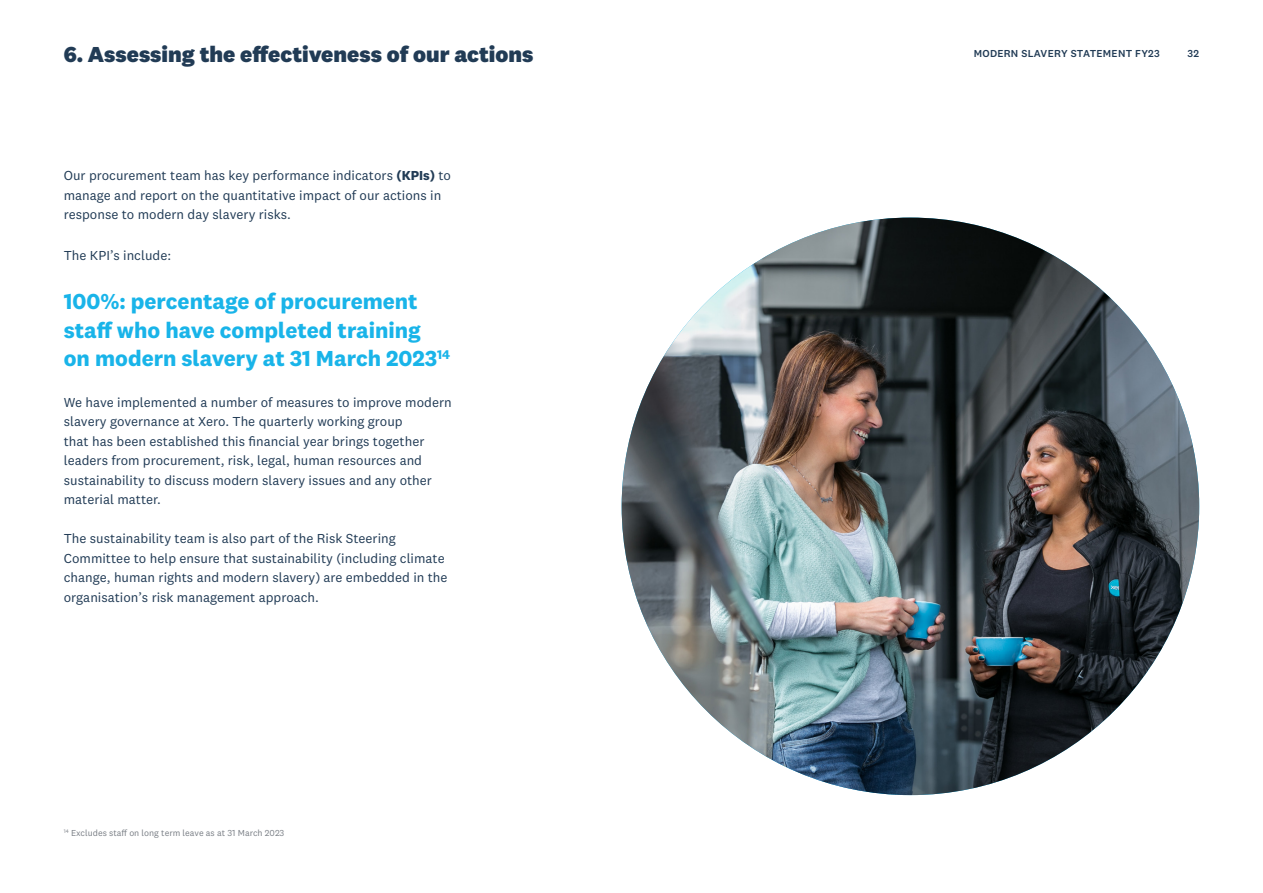
<style>
.page{position:relative;width:1263px;height:893px;background:#fff}
.page>*{position:absolute;margin:0;border:0;box-sizing:border-box;transform-origin:0 0}
.t1{font:700 22.5px/28.5px "National 2";color:#19b4e9}
.t2{font:800 22.5px "National 2";color:#213b55}
.t3{font:13.5px/19.5px "National 2";color:#213b55}
.t4{font:500 10.5px "National 2";letter-spacing:.025em;color:#213b55}
.t5{font:9px "National 2";color:#797e85}
.s1{font-weight:700}
</style>
<div class="page">
<img style="left:622px;top:218px;width:577px;height:577px;border-radius:289px">
<h1 class="t2" style="left:64px;top:40px;width:471px">6. Assessing the effectiveness of our actions</h1>
<p class="t4" style="left:974px;top:47px;width:188px">MODERN SLAVERY STATEMENT FY23</p>
<p class="t4" style="left:1188px;top:47px;width:13px">32</p>
<p class="t3" style="left:64px;top:166px;width:389px">Our procurement team has key performance indicators <span class="s1">(KPIs)</span> to manage and report on the quantitative impact of our actions in response to modern day slavery risks.</p>
<p class="t3" style="left:64px;top:245px;width:109px">The KPI’s include:</p>
<h1 class="t1" style="left:64px;top:287px;width:388px">100%: percentage of procurement staff who have completed training on modern slavery at 31 March 2023<sup>14</sup></h1>
<p class="t3" style="left:64px;top:392px;width:389px">We have implemented a number of measures to improve modern slavery governance at Xero. The quarterly working group<br>that has been established this financial year brings together leaders from procurement, risk, legal, human resources and sustainability to discuss modern slavery issues and any other material matter.</p>
<p class="t3" style="left:64px;top:529px;width:385px">The sustainability team is also part of the Risk Steering Committee to help ensure that sustainability (including climate change, human rights and modern slavery) are embedded in the organisation’s risk management approach.</p>
<p class="t5" style="left:64px;top:827px;width:222px"><sup>14</sup> Excludes staff on long term leave as at 31 March 2023</p>
</div>
